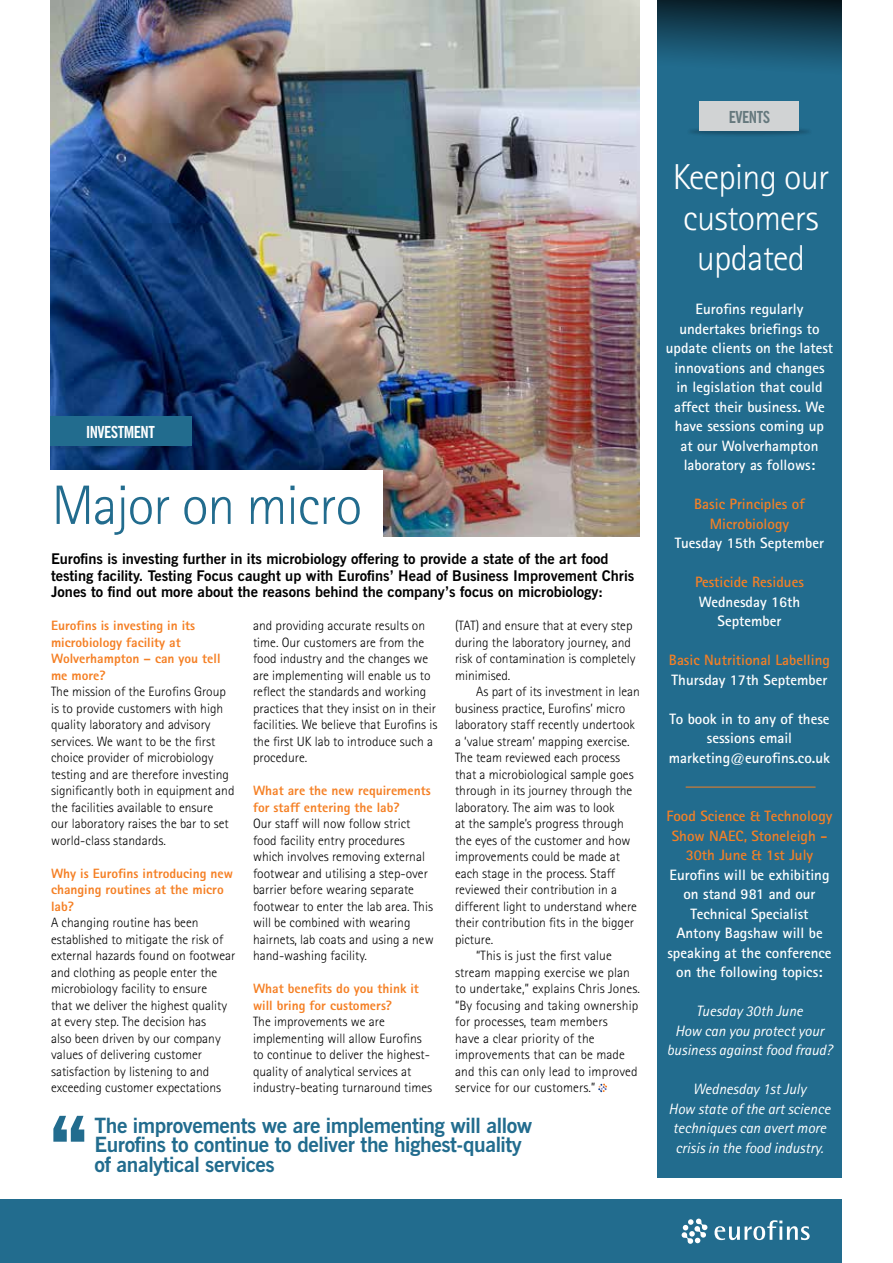
<style>
.page{position:relative;width:893px;height:1263px;background:#fff}
.page>*{position:absolute;margin:0;border:0;box-sizing:border-box;transform-origin:0 0}
.t1{font:300 55.5px "Rotis Sans Serif";letter-spacing:-.02em;color:#226c8e}
.t2{font:300 36px/40.5px "Rotis Sans Serif";letter-spacing:-.02em;color:#fff;text-align:center}
.t3{font:700 21px/19.5px "News Gothic BT";letter-spacing:-.02em;color:#226c8e}
.t4{font:700 condensed 16.5px "News Gothic BT";letter-spacing:-.03em;color:#fff}
.t5{font:700 condensed 16.5px "News Gothic BT";letter-spacing:-.03em;color:#65787d}
.t6{font:700 15px/19.5px "Rotis Sans Serif";color:#fff;text-align:center}
.t7{font:italic 15px/19.5px "Rotis Sans Serif";color:#fff;text-align:center}
.t8{font:700 15px/19.5px "Rotis Sans Serif";color:#f58025;text-align:center}
.t9{font:700 14.7px/16.5px "News Gothic BT";color:#000}
.t10{font:300 13.5px/16.5px "Rotis Sans Serif";color:#000}
.t11{font:800 13.5px/16.5px "Rotis Sans Serif";color:#f58025}
</style>
<div class="page">
<img style="left:50px;top:0;width:590px;height:537px">
<div style="left:36px;top:470px;width:347px;height:68px;background:#fff"></div>
<div style="left:0;top:1199px;width:842px;height:64px;background:#226c8e"></div>
<svg style="left:682px;top:1218px;width:25px;height:26px"></svg>
<svg style="left:714px;top:1220px;width:96px;height:20px"></svg>
<div style="left:657px;top:0;width:185px;height:1178px;background:#226c8e"></div>
<img style="left:690px;top:129px;width:119px;height:6px">
<div style="left:699px;top:101px;width:100px;height:29px;background:#d1d3d4"></div>
<div style="left:657px;top:0;width:185px;height:77px;background:linear-gradient(to bottom,#091e27,#25759a)"></div>
<hr style="left:686px;top:787px;width:129px;height:1px;background:#f58025">
<svg style="left:53px;top:1116px;width:31px;height:26px"></svg>
<img style="left:50px;top:429px;width:188px;height:36px">
<div style="left:50px;top:416px;width:142px;height:30px;background:#226c8e"></div>
<svg style="left:598px;top:1083px;width:9px;height:9px"></svg>
<p class="t4" style="left:86px;top:422px;width:70px">INVESTMENT</p>
<h1 class="t1" style="left:52px;top:473px;width:312px">Major on micro</h1>
<p class="t9" style="left:51px;top:550px;width:585px">Eurofins is investing further in its microbiology offering to provide a state of the art food testing facility. Testing Focus caught up with Eurofins’ Head of Business Improvement Chris<br>Jones to find out more about the reasons behind the company’s focus on microbiology:</p>
<p class="t11" style="left:51px;top:617px;width:171px">Eurofins is investing in its microbiology facility at<br>Wolverhampton – can you tell me more?</p>
<p class="t10" style="left:51px;top:683px;width:185px">The mission of the Eurofins Group is to provide customers with high quality laboratory and advisory services. We want to be the first choice provider of microbiology testing and are therefore investing significantly both in equipment and the facilities available to ensure<br>our laboratory raises the bar to set world-class standards.</p>
<p class="t11" style="left:51px;top:865px;width:183px">Why is Eurofins introducing new changing routines at the micro lab?</p>
<p class="t10" style="left:51px;top:914px;width:186px">A changing routine has been established to mitigate the risk of external hazards found on footwear and clothing as people enter the microbiology facility to ensure<br>that we deliver the highest quality at every step. The decision has<br>also been driven by our company values of delivering customer satisfaction by listening to and exceeding customer expectations</p>
<p class="t10" style="left:253px;top:617px;width:186px">and providing accurate results on time. Our customers are from the food industry and the changes we are implementing will enable us to reflect the standards and working practices that they insist on in their facilities. We believe that Eurofins is the first UK lab to introduce such a procedure.</p>
<p class="t11" style="left:253px;top:782px;width:179px">What are the new requirements for staff entering the lab?</p>
<p class="t10" style="left:253px;top:815px;width:182px">Our staff will now follow strict food facility entry procedures which involves removing external footwear and utilising a step-over barrier before wearing separate footwear to enter the lab area. This will be combined with wearing hairnets, lab coats and using a new hand-washing facility.</p>
<p class="t11" style="left:253px;top:980px;width:167px">What benefits do you think it will bring for customers?</p>
<p class="t10" style="left:253px;top:1013px;width:181px">The improvements we are implementing will allow Eurofins to continue to deliver the highest&shy;quality of analytical services at industry-beating turnaround times</p>
<p class="t10" style="left:455px;top:617px;width:182px">(TAT) and ensure that at every step during the laboratory journey, and risk of contamination is completely minimised.</p>
<p class="t10" style="left:476px;top:683px;width:165px">As part of its investment in lean</p>
<p class="t10" style="left:455px;top:700px;width:172px">business practice, Eurofins’ micro</p>
<p class="t10" style="left:455px;top:716px;width:181px">laboratory staff recently undertook</p>
<p class="t10" style="left:455px;top:733px;width:176px">a ‘value stream’ mapping exercise.</p>
<p class="t10" style="left:455px;top:749px;width:166px">The team reviewed each process</p>
<p class="t10" style="left:455px;top:766px;width:180px">that a microbiological sample goes</p>
<p class="t10" style="left:455px;top:782px;width:179px">through in its journey through the</p>
<p class="t10" style="left:455px;top:799px;width:161px">laboratory. The aim was to look</p>
<p class="t10" style="left:455px;top:815px;width:170px">at the sample’s progress through</p>
<p class="t10" style="left:455px;top:832px;width:177px">the eyes of the customer and how</p>
<p class="t10" style="left:455px;top:848px;width:167px">improvements could be made at</p>
<p class="t10" style="left:455px;top:865px;width:162px">each stage in the process. Staff</p>
<p class="t10" style="left:455px;top:881px;width:164px">reviewed their contribution in a</p>
<p class="t10" style="left:455px;top:898px;width:183px">different light to understand where</p>
<p class="t10" style="left:455px;top:914px;width:180px">their contribution fits in the bigger</p>
<p class="t10" style="left:455px;top:931px;width:40px">picture.</p>
<p class="t10" style="left:476px;top:947px;width:137px">“This is just the first value</p>
<p class="t10" style="left:455px;top:964px;width:177px">stream mapping exercise we plan</p>
<p class="t10" style="left:455px;top:980px;width:186px">to undertake,” explains Chris Jones.</p>
<p class="t10" style="left:455px;top:997px;width:185px">“By focusing and taking ownership</p>
<p class="t10" style="left:455px;top:1013px;width:154px">for processes, team members</p>
<p class="t10" style="left:455px;top:1030px;width:141px">have a clear priority of the</p>
<p class="t10" style="left:455px;top:1046px;width:172px">improvements that can be made</p>
<p class="t10" style="left:455px;top:1063px;width:184px">and this can only lead to improved</p>
<p class="t10" style="left:455px;top:1079px;width:142px">service for our customers.”</p>
<h3 class="t3" style="left:95px;top:1115px;width:439px">The improvements we are implementing will allow<br>Eurofins to continue to deliver the highest-quality of analytical services</h3>
<p class="t5" style="left:729px;top:107px;width:43px">EVENTS</p>
<h2 class="t2" style="left:673px;top:157px;width:158px">Keeping our customers updated</h2>
<p class="t6" style="left:666px;top:299px;width:169px">Eurofins regularly undertakes briefings to update clients on the latest innovations and changes<br>in legislation that could affect their business. We have sessions coming up<br>at our Wolverhampton laboratory as follows:</p>
<p class="t8" style="left:694px;top:494px;width:112px">Basic Principles of<br>Microbiology</p>
<p class="t6" style="left:675px;top:533px;width:151px">Tuesday 15th September</p>
<p class="t8" style="left:695px;top:572px;width:110px">Pesticide Residues</p>
<p class="t6" style="left:699px;top:592px;width:103px">Wednesday 16th<br>September</p>
<p class="t8" style="left:669px;top:650px;width:163px">Basic Nutritional Labelling</p>
<p class="t6" style="left:672px;top:670px;width:157px">Thursday 17th September</p>
<p class="t6" style="left:669px;top:709px;width:163px">To book in to any of these sessions email marketing@eurofins.co.uk</p>
<p class="t8" style="left:666px;top:806px;width:168px">Food Science &amp; Technology<br>Show NAEC, Stoneleigh -<br>30th June &amp; 1st July</p>
<p class="t6" style="left:667px;top:865px;width:166px">Eurofins will be exhibiting on stand 981 and our<br>Technical Specialist<br>Antony Bagshaw will be speaking at the conference on the following topics:</p>
<p class="t7" style="left:667px;top:1002px;width:167px">Tuesday 30th June<br>How can you protect your business against food fraud?</p>
<p class="t7" style="left:669px;top:1080px;width:163px">Wednesday 1st July<br>How state of the art science techniques can avert more crisis in the food industry.</p>
</div>
